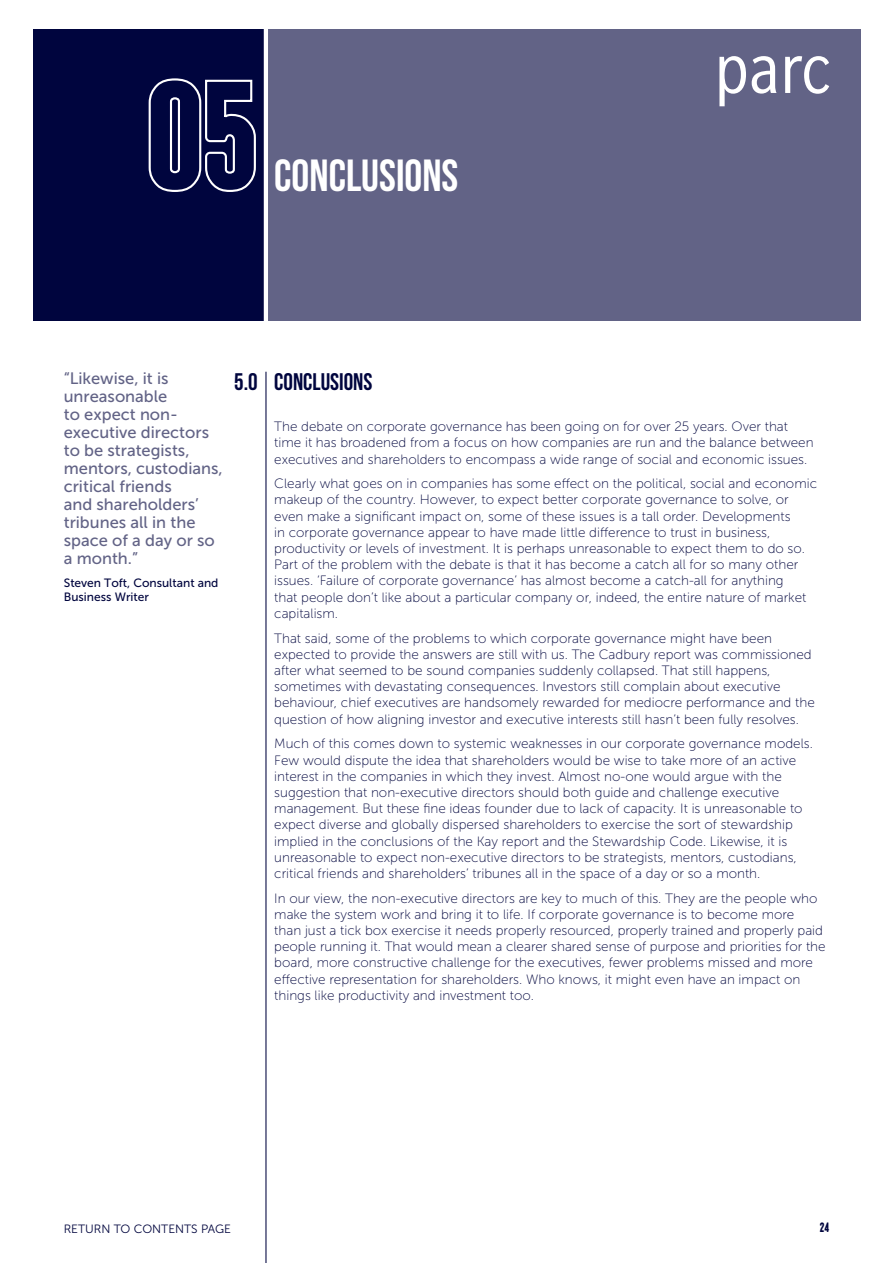
<style>
.page{position:relative;width:893px;height:1263px;background:#fff}
.page>*{position:absolute;margin:0;border:0;box-sizing:border-box;transform-origin:0 0}
.t1{font:45px "Bebas Neue";color:#fff}
.t2{font:24px "Bebas Neue";color:#00053e}
.t3{font:16.5px/18px "Museo Sans 500";color:#626386}
.t4{font:13.5px/16.2px "Museo Sans 100";color:#00053e}
.t5{font:12px/14.4px "Museo Sans 500";color:#00053e}
.t6{font:12px "Museo Sans 300";color:#00053e}
.t7{font:12px "H.H.Samuel";color:#00053e}
</style>
<div class="page">
<div style="left:33px;top:29px;width:233px;height:291px;background:#00053e"></div>
<svg style="left:148px;top:78px;width:108px;height:114px"></svg>
<hr style="left:265px;top:372px;width:1px;height:891px;background:#00053e">
<div style="left:266px;top:29px;width:594px;height:291px;background:#626386"></div>
<svg style="left:719px;top:56px;width:27px;height:50px"></svg>
<svg style="left:752px;top:56px;width:24px;height:38px"></svg>
<svg style="left:785px;top:56px;width:44px;height:38px"></svg>
<hr style="left:264px;top:28px;width:4px;height:306px;background:#fff">
<h1 class="t1" style="left:274px;top:150px;width:186px">CONCLUSIONS</h1>
<p class="t3" style="left:64px;top:369px;width:161px">“Likewise, it is unreasonable<br>to expect non&shy;executive directors to be strategists, mentors, custodians, critical friends<br>and shareholders’ tribunes all in the space of a day or so a month.”</p>
<p class="t5" style="left:64px;top:576px;width:156px">Steven Toft, Consultant and<br>Business Writer</p>
<h2 class="t2" style="left:234px;top:368px;width:140px">5.0 CONCLUSIONS</h2>
<p class="t4" style="left:274px;top:419px;width:541px">The debate on corporate governance has been going on for over 25 years. Over that time it has broadened from a focus on how companies are run and the balance between executives and shareholders to encompass a wide range of social and economic issues.</p>
<p class="t4" style="left:274px;top:476px;width:544px">Clearly what goes on in companies has some effect on the political, social and economic makeup of the country. However, to expect better corporate governance to solve, or even make a significant impact on, some of these issues is a tall order. Developments<br>in corporate governance appear to have made little difference to trust in business, productivity or levels of investment. It is perhaps unreasonable to expect them to do so.<br>Part of the problem with the debate is that it has become a catch all for so many other issues. ‘Failure of corporate governance’ has almost become a catch-all for anything<br>that people don’t like about a particular company or, indeed, the entire nature of market capitalism.</p>
<p class="t4" style="left:274px;top:630px;width:542px">That said, some of the problems to which corporate governance might have been expected to provide the answers are still with us. The Cadbury report was commissioned after what seemed to be sound companies suddenly collapsed. That still happens, sometimes with devastating consequences. Investors still complain about executive behaviour, chief executives are handsomely rewarded for mediocre performance and the question of how aligning investor and executive interests still hasn’t been fully resolves.</p>
<p class="t4" style="left:274px;top:736px;width:540px">Much of this comes down to systemic weaknesses in our corporate governance models.<br>Few would dispute the idea that shareholders would be wise to take more of an active interest in the companies in which they invest. Almost no-one would argue with the suggestion that non-executive directors should both guide and challenge executive management. But these fine ideas founder due to lack of capacity. It is unreasonable to expect diverse and globally dispersed shareholders to exercise the sort of stewardship implied in the conclusions of the Kay report and the Stewardship Code. Likewise, it is unreasonable to expect non-executive directors to be strategists, mentors, custodians, critical friends and shareholders’ tribunes all in the space of a day or so a month.</p>
<p class="t4" style="left:274px;top:890px;width:553px">In our view, the non-executive directors are key to much of this. They are the people who make the system work and bring it to life. If corporate governance is to become more<br>than just a tick box exercise it needs properly resourced, properly trained and properly paid people running it. That would mean a clearer shared sense of purpose and priorities for the board, more constructive challenge for the executives, fewer problems missed and more effective representation for shareholders. Who knows, it might even have an impact on things like productivity and investment too.</p>
<p class="t6" style="left:64px;top:1223px;width:169px">RETURN TO CONTENTS PAGE</p>
<p class="t7" style="left:820px;top:1220px;width:11px">24</p>
</div>
